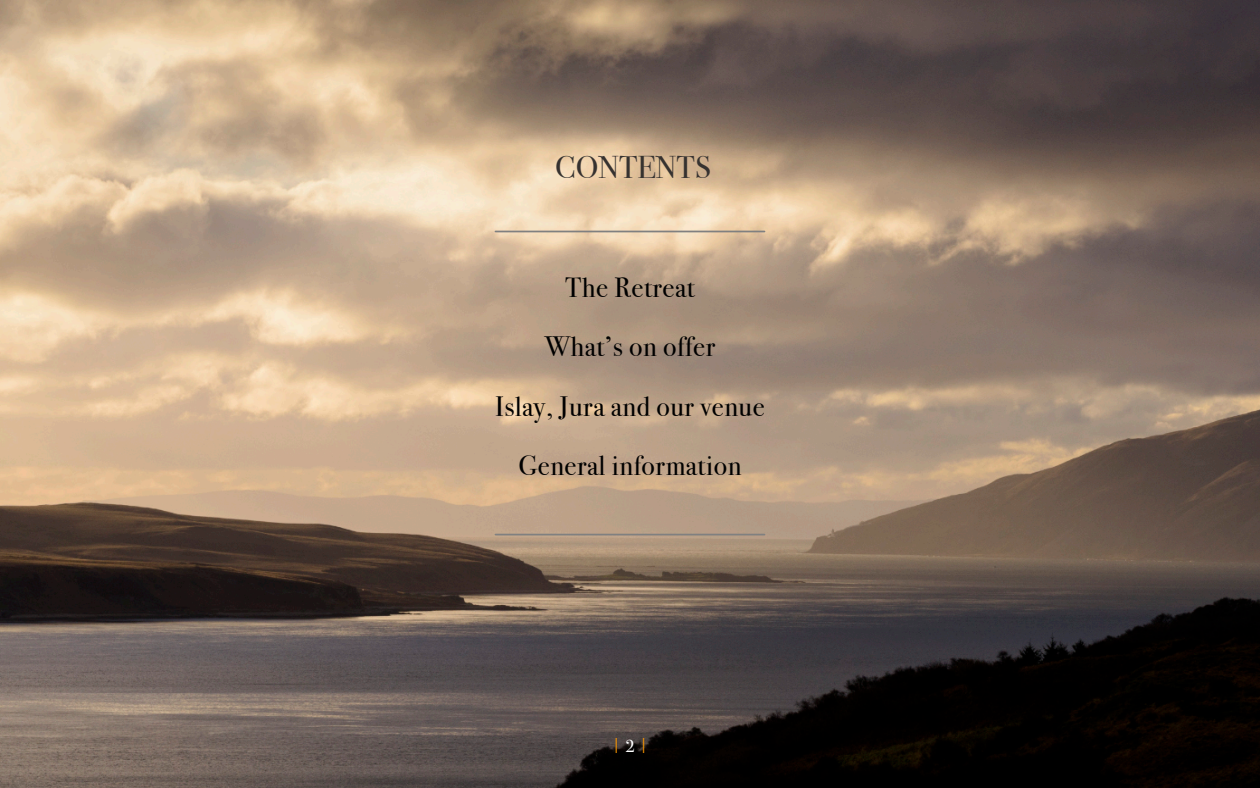
<style>
.page{position:relative;width:1260px;height:788px;background:#fff}
.page>*{position:absolute;margin:0;border:0;box-sizing:border-box;transform-origin:0 0}
.t1{font:31.5px "Bodoni Svty Two ITCTT Book";color:#363230}
.t2{font:28px/59.3px "Bodoni Svty Two ITCTT Book";letter-spacing:.02em;color:#000;text-align:center}
.t3{font:17.5px "Bodoni Svty Two ITCTT Book";color:#f90}
.t4{font:17.5px "Bodoni Svty Two ITCTT Book";color:#fff}
</style>
<div class="page">
<img style="left:0;top:0;width:1260px;height:787px">
<hr style="left:495px;top:230px;width:270px;height:2px;background:#808080">
<hr style="left:495px;top:533px;width:270px;height:2px;background:#808080">
<p class="t1" style="left:555px;top:148px;width:157px">CONTENTS</p>
<p class="t2" style="left:495px;top:258px;width:271px">The Retreat<br>What’s on offer<br>Islay, Jura and our venue<br>General information</p>
<p class="t3" style="left:612px;top:733px;width:38px">| |</p>
<p class="t4" style="left:625px;top:735px;width:11px">2</p>
</div>
